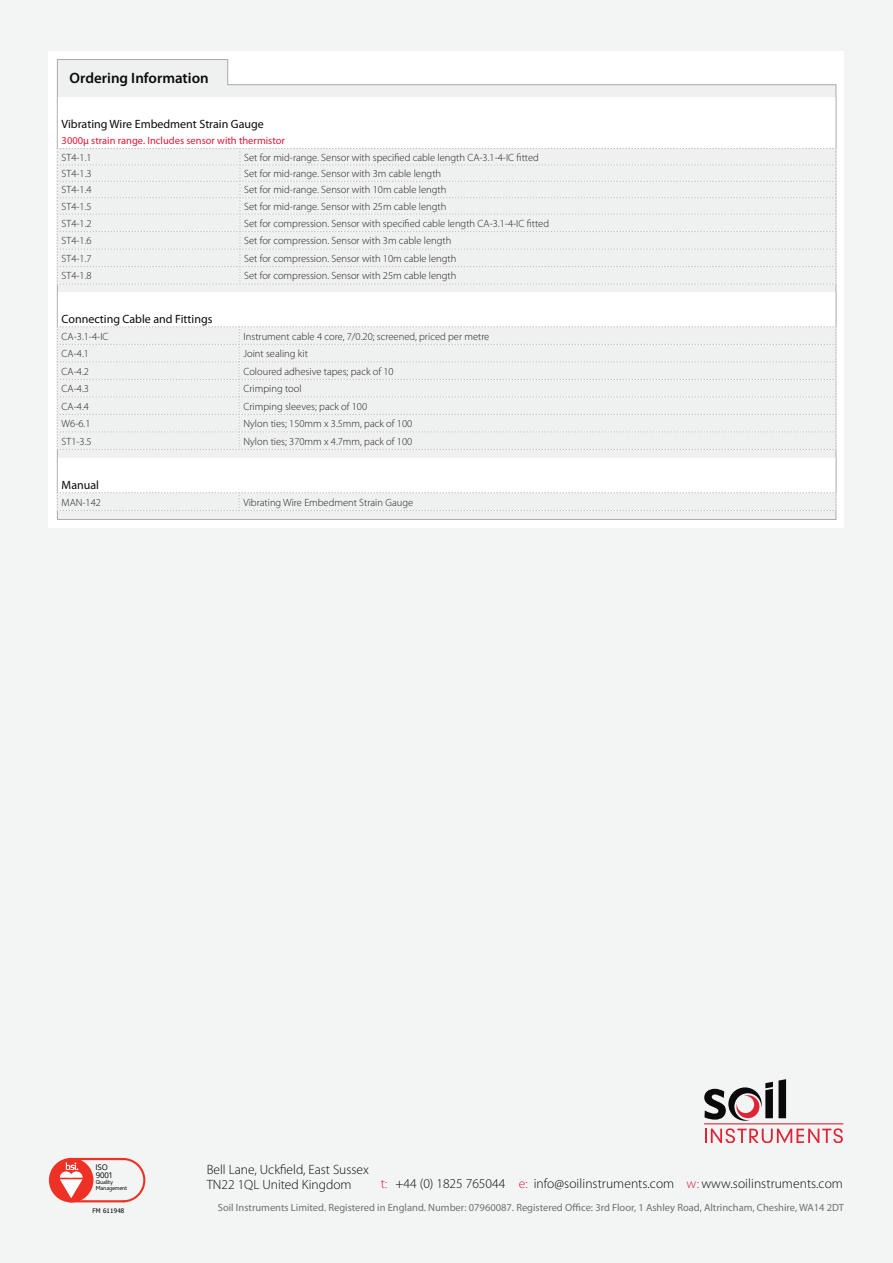
<style>
.page{position:relative;width:893px;height:1263px;background:#f3f4f4}
.page>*{position:absolute;margin:0;border:0;box-sizing:border-box;transform-origin:0 0}
.t1{font:600 15px "Myriad Pro";color:#0b0a0b}
.t2{font:300 13.5px/15px "Myriad Pro";color:#0b0a0b}
.t3{font:12px "Myriad Pro";color:#0b0a0b}
.t4{font:300 10.5px "Myriad Pro";color:#231f20}
.t5{font:10.5px "Myriad Pro";color:#6e7072}
.t6{font:10.5px "Myriad Pro";color:#e31837}
.t7{font:7.8px/7.6px "Open Sans";letter-spacing:-.02em;color:#000}
.t8{font:6.3px "Tahoma";letter-spacing:.025em;color:#000}
.t9{font:5.7px/6.3px "Cantarell";letter-spacing:-.05em;color:#000}
.s1{font-family:"Nirmala UI";font-size:8.1px}
.s2{color:#e31837}
</style>
<div class="page">
<div style="left:49px;top:51px;width:795px;height:477px;background:#fff"></div>
<svg style="left:57px;top:59px;width:779px;height:461px"></svg>
<svg style="left:57px;top:97px;width:780px;height:188px"></svg>
<svg style="left:57px;top:292px;width:780px;height:158px"></svg>
<svg style="left:57px;top:458px;width:780px;height:53px"></svg>
<svg style="left:704px;top:1079px;width:82px;height:42px"></svg>
<hr style="left:704px;top:1123px;width:139px;height:1px;background:#e12336">
<svg style="left:705px;top:1128px;width:138px;height:15px"></svg>
<div style="left:49px;top:1158px;width:44px;height:44px;background:#ee3124;border-radius:50%"></div>
<svg style="left:121px;top:1157px;width:25px;height:46px"></svg>
<svg style="left:60px;top:1162px;width:23px;height:36px"></svg>
<hr style="left:69px;top:1158px;width:55px;height:2px;background:#ee3124">
<hr style="left:70px;top:1200px;width:55px;height:2px;background:#ee3124">
<h1 class="t1" style="left:70px;top:68px;width:141px">Ordering Information</h1>
<p class="t3" style="left:62px;top:116px;width:204px">Vibrating Wire Embedment Strain Gauge</p>
<p class="t6" style="left:62px;top:134px;width:225px">3000µ strain range. Includes sensor with thermistor</p>
<p class="t4" style="left:62px;top:151px;width:32px">ST4-1.1</p>
<p class="t4" style="left:244px;top:151px;width:296px">Set for mid-range. Sensor with specified cable length CA-3.1-4-IC fitted</p>
<p class="t4" style="left:62px;top:167px;width:32px">ST4-1.3</p>
<p class="t4" style="left:244px;top:167px;width:198px">Set for mid-range. Sensor with 3m cable length</p>
<p class="t4" style="left:62px;top:184px;width:32px">ST4-1.4</p>
<p class="t4" style="left:244px;top:184px;width:204px">Set for mid-range. Sensor with 10m cable length</p>
<p class="t4" style="left:62px;top:200px;width:32px">ST4-1.5</p>
<p class="t4" style="left:244px;top:200px;width:204px">Set for mid-range. Sensor with 25m cable length</p>
<p class="t4" style="left:62px;top:217px;width:32px">ST4-1.2</p>
<p class="t4" style="left:244px;top:217px;width:306px">Set for compression. Sensor with specified cable length CA-3.1-4-IC fitted</p>
<p class="t4" style="left:62px;top:234px;width:32px">ST4-1.6</p>
<p class="t4" style="left:244px;top:234px;width:209px">Set for compression. Sensor with 3m cable length</p>
<p class="t4" style="left:62px;top:252px;width:32px">ST4-1.7</p>
<p class="t4" style="left:244px;top:252px;width:214px">Set for compression. Sensor with 10m cable length</p>
<p class="t4" style="left:62px;top:269px;width:32px">ST4-1.8</p>
<p class="t4" style="left:244px;top:269px;width:214px">Set for compression. Sensor with 25m cable length</p>
<p class="t3" style="left:62px;top:311px;width:152px">Connecting Cable and Fittings</p>
<p class="t4" style="left:62px;top:330px;width:48px">CA-3.1-4-IC</p>
<p class="t4" style="left:243px;top:330px;width:247px">Instrument cable 4 core, 7/0.20; screened, priced per metre</p>
<p class="t4" style="left:62px;top:347px;width:29px">CA-4.1</p>
<p class="t4" style="left:243px;top:347px;width:66px">Joint sealing kit</p>
<p class="t4" style="left:62px;top:365px;width:29px">CA-4.2</p>
<p class="t4" style="left:243px;top:365px;width:152px">Coloured adhesive tapes; pack of 10</p>
<p class="t4" style="left:62px;top:382px;width:29px">CA-4.3</p>
<p class="t4" style="left:243px;top:382px;width:60px">Crimping tool</p>
<p class="t4" style="left:62px;top:400px;width:29px">CA-4.4</p>
<p class="t4" style="left:243px;top:400px;width:125px">Crimping sleeves; pack of 100</p>
<p class="t4" style="left:62px;top:417px;width:30px">W6-6.1</p>
<p class="t4" style="left:243px;top:417px;width:170px">Nylon ties; 150mm x 3.5mm, pack of 100</p>
<p class="t4" style="left:62px;top:435px;width:32px">ST1-3.5</p>
<p class="t4" style="left:243px;top:435px;width:170px">Nylon ties; 370mm x 4.7mm, pack of 100</p>
<p class="t3" style="left:62px;top:477px;width:39px">Manual</p>
<p class="t4" style="left:62px;top:496px;width:41px">MAN-142</p>
<p class="t4" style="left:243px;top:496px;width:171px">Vibrating Wire Embedment Strain Gauge</p>
<p class="t7" style="left:96px;top:1163px;width:19px">ISO<br>900<span class="s1">1</span></p>
<p class="t8" style="left:92px;top:1207px;width:33px">FM 611948</p>
<p class="t9" style="left:96px;top:1178px;width:33px">Quality<br>Management</p>
<p class="t2" style="left:207px;top:1162px;width:164px">Bell Lane, Uckfield, East Sussex<br>TN22 1QL United Kingdom</p>
<p class="t5" style="left:218px;top:1201px;width:628px">Soil Instruments Limited. Registered in England. Number: 07960087. Registered Office: 3rd Floor, 1 Ashley Road, Altrincham, Cheshire, WA14 2DT</p>
<p class="t2" style="left:381px;top:1176px;width:126px"><span class="s2">t:</span> +44 (0) 1825 765044</p>
<p class="t2" style="left:519px;top:1176px;width:157px"><span class="s2">e:</span> info@soilinstruments.com</p>
<p class="t2" style="left:686px;top:1176px;width:158px"><span class="s2">w:</span> www.soilinstruments.com</p>
</div>
